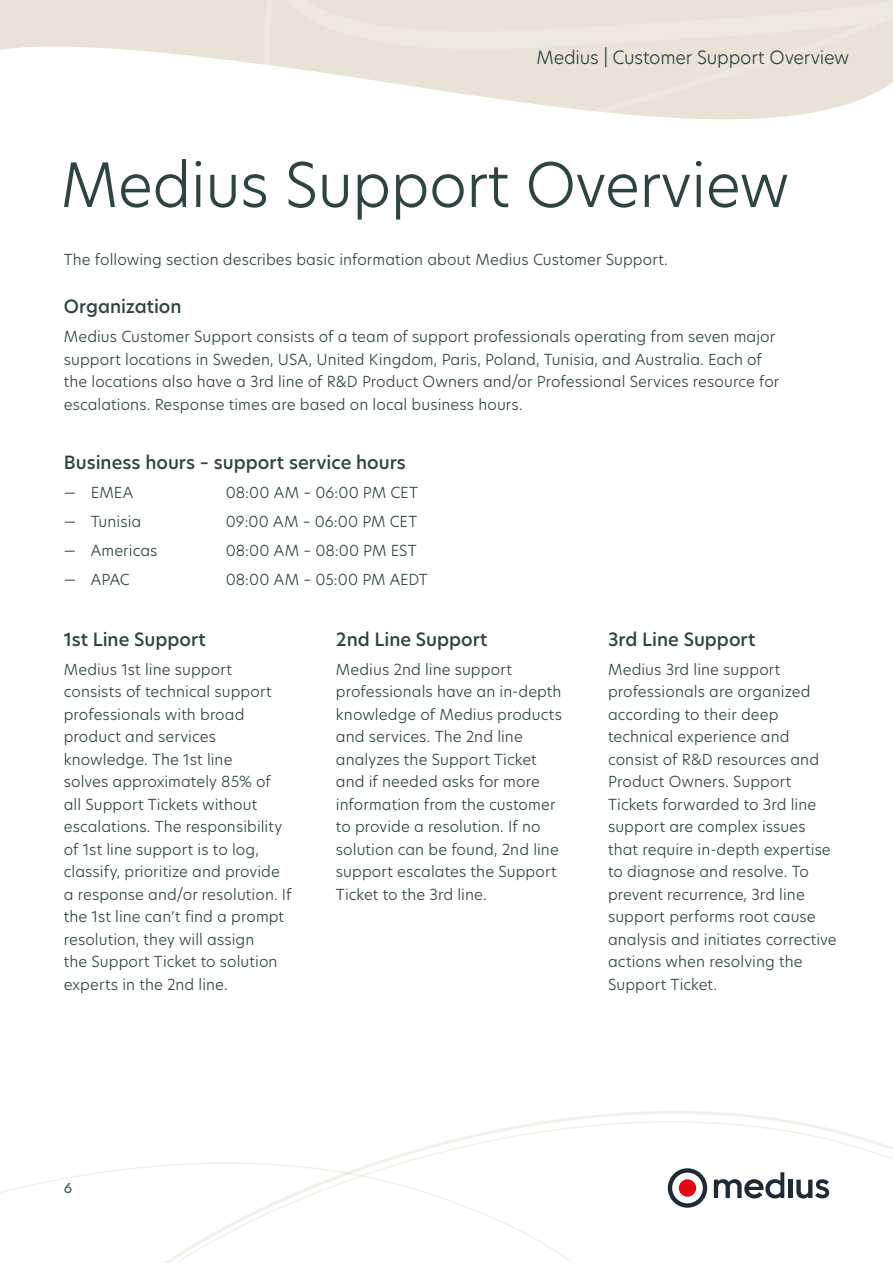
<style>
.page{position:relative;width:893px;height:1263px;background:#fff}
.page>*{position:absolute;margin:0;border:0;box-sizing:border-box;transform-origin:0 0}
.t1{font:300 60px "New Hero";letter-spacing:-.01em;color:#2f4343}
.t2{font:500 18px "New Hero";color:#2f4343}
.t3{font:300 18px "New Hero";letter-spacing:-.01em;color:#2f4343}
.t4{font:300 15px/22.5px "New Hero";letter-spacing:.005em;color:#2f4343}
.t5{font:500 13.5px "New Hero";color:#546868}
</style>
<div class="page">
<svg style="left:0;top:0;width:259px;height:64px;fill:#e9e3d7"></svg>
<svg style="left:259px;top:0;width:634px;height:120px;fill:#e9e3d7"></svg>
<svg style="left:535px;top:1111px;width:358px;height:97px"></svg>
<svg style="left:0;top:1123px;width:687px;height:140px"></svg>
<p class="t3" style="left:537px;top:45px;width:314px">Medius | Customer Support Overview</p>
<h1 class="t1" style="left:61px;top:144px;width:730px">Medius Support Overview</h1>
<p class="t4" style="left:64px;top:248px;width:606px">The following section describes basic information about Medius Customer Support.</p>
<p class="t2" style="left:64px;top:295px;width:119px">Organization</p>
<p class="t4" style="left:64px;top:325px;width:717px">Medius Customer Support consists of a team of support professionals operating from seven major support locations in Sweden, USA, United Kingdom, Paris, Poland, Tunisia, and Australia. Each of the locations also have a 3rd line of R&amp;D Product Owners and/or Professional Services resource for escalations. Response times are based on local business hours.</p>
<p class="t2" style="left:64px;top:450px;width:344px">Business hours – support service hours</p>
<p class="t4" style="left:64px;top:481px;width:71px">— EMEA</p>
<p class="t4" style="left:226px;top:481px;width:194px">08:00 AM – 06:00 PM CET</p>
<p class="t4" style="left:64px;top:510px;width:79px">— Tunisia</p>
<p class="t4" style="left:226px;top:510px;width:193px">09:00 AM – 06:00 PM CET</p>
<p class="t4" style="left:64px;top:539px;width:95px">— Americas</p>
<p class="t4" style="left:226px;top:539px;width:192px">08:00 AM – 08:00 PM EST</p>
<p class="t4" style="left:64px;top:567px;width:68px">— APAC</p>
<p class="t4" style="left:226px;top:567px;width:204px">08:00 AM – 05:00 PM AEDT</p>
<p class="t2" style="left:64px;top:627px;width:144px">1st Line Support</p>
<p class="t4" style="left:64px;top:658px;width:229px">Medius 1st line support consists of technical support professionals with broad product and services knowledge. The 1st line<br>solves approximately 85% of all Support Tickets without escalations. The responsibility of 1st line support is to log, classify, prioritize and provide a response and/or resolution. If the 1st line can’t find a prompt resolution, they will assign<br>the Support Ticket to solution experts in the 2nd line.</p>
<p class="t2" style="left:336px;top:627px;width:153px">2nd Line Support</p>
<p class="t4" style="left:336px;top:658px;width:228px">Medius 2nd line support professionals have an in-depth knowledge of Medius products and services. The 2nd line analyzes the Support Ticket and if needed asks for more information from the customer to provide a resolution. If no solution can be found, 2nd line support escalates the Support<br>Ticket to the 3rd line.</p>
<p class="t2" style="left:608px;top:627px;width:149px">3rd Line Support</p>
<p class="t4" style="left:608px;top:658px;width:230px">Medius 3rd line support professionals are organized according to their deep technical experience and consist of R&amp;D resources and<br>Product Owners. Support<br>Tickets forwarded to 3rd line support are complex issues that require in-depth expertise to diagnose and resolve. To prevent recurrence, 3rd line support performs root cause analysis and initiates corrective actions when resolving the<br>Support Ticket.</p>
<p class="t5" style="left:64px;top:1179px;width:10px">6</p>
</div>
